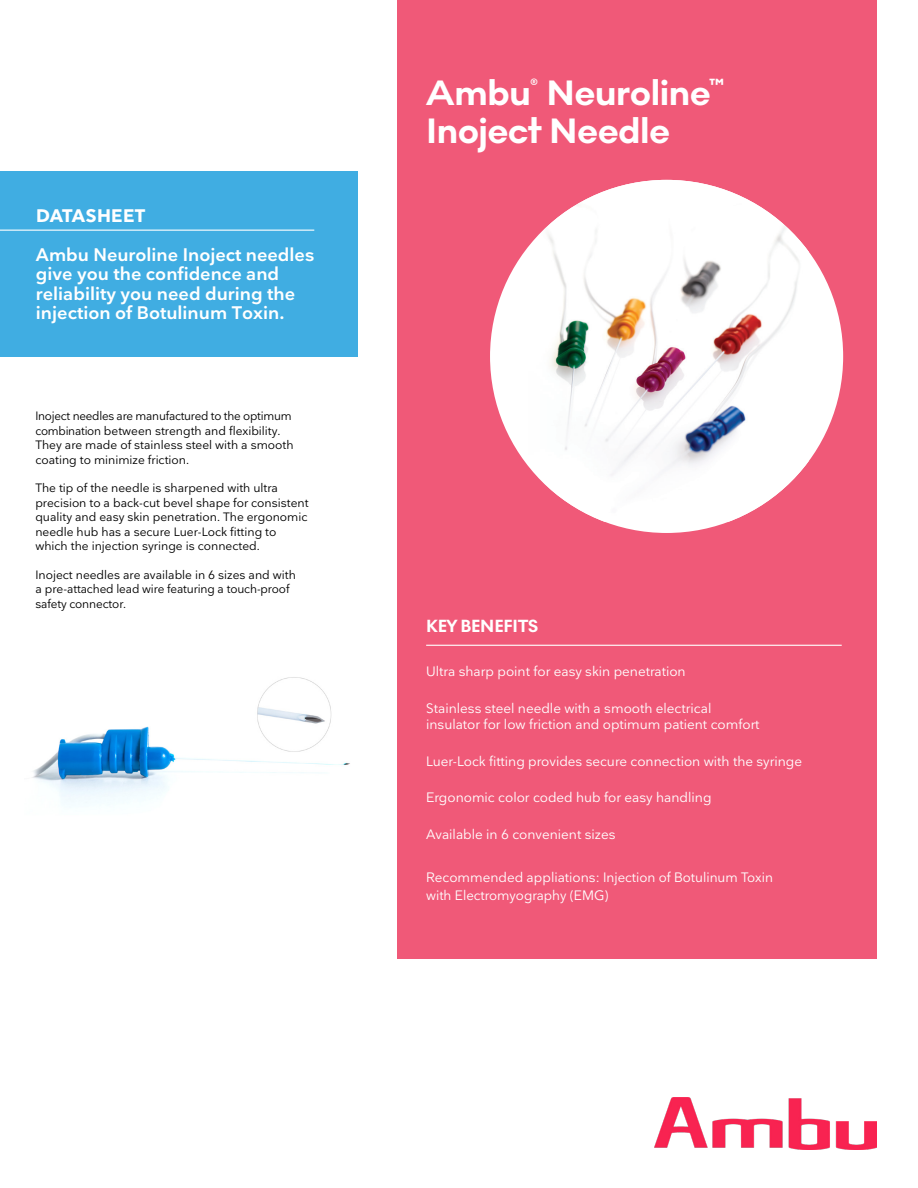
<style>
.page{position:relative;width:918px;height:1188px;background:#fff}
.page>*{position:absolute;margin:0;border:0;box-sizing:border-box;transform-origin:0 0}
.Headline{font:700 36px/37.5px "Noir No 1";letter-spacing:-.01em;color:#fff}
.Manchet{font:600 18px/19.5px "Nationale";color:#fff}
.t1{font:700 18px "Noir No 1";letter-spacing:-.01em;color:#fff}
.DATASHEET__Blue_box{font:700 18px "Nationale";letter-spacing:.015em;color:#fff}
.Bullet_text_8_10{font:13.5px/16.2px "Nationale";color:#fff}
.Manchet-2{font:12px/14.4px "Nationale";color:#000}
</style>
<div class="page">
<div style="left:0;top:171px;width:357px;height:185px;background:#40ade2"></div>
<div style="left:397px;top:0;width:479px;height:958px;background:#f05978"></div>
<img style="left:655px;top:1098px;width:222px;height:52px">
<div style="left:490px;top:180px;width:353px;height:353px;background:#fff;border-radius:50%"></div>
<img style="left:528px;top:180px;width:280px;height:342px">
<hr style="left:0;top:230px;width:314px;height:1px;background:#fff">
<hr style="left:426px;top:645px;width:416px;height:1px;background:#fff">
<img style="left:32px;top:677px;width:318px;height:131px">
<p class="DATASHEET__Blue_box" style="left:36px;top:204px;width:111px">DATASHEET</p>
<p class="Manchet" style="left:36px;top:244px;width:280px">Ambu Neuroline Inoject needles give you the confidence and reliability you need during the injection of Botulinum Toxin.</p>
<p class="Manchet-2" style="left:35px;top:409px;width:260px">Inoject needles are manufactured to the optimum combination between strength and flexibility.<br>They are made of stainless steel with a smooth coating to minimize friction.</p>
<p class="Manchet-2" style="left:35px;top:481px;width:275px">The tip of the needle is sharpened with ultra precision to a back-cut bevel shape for consistent quality and easy skin penetration. The ergonomic needle hub has a secure Luer-Lock fitting to which the injection syringe is connected.</p>
<p class="Manchet-2" style="left:35px;top:567px;width:262px">Inoject needles are available in 6 sizes and with a pre-attached lead wire featuring a touch-proof safety connector.</p>
<p class="Headline" style="left:426px;top:74px;width:300px">Ambu<sup>®</sup> Neuroline<sup>™<br></sup>Inoject Needle</p>
<p class="t1" style="left:426px;top:612px;width:114px">KEY BENEFITS</p>
<p class="Bullet_text_8_10" style="left:426px;top:663px;width:261px">Ultra sharp point for easy skin penetration</p>
<p class="Bullet_text_8_10" style="left:426px;top:700px;width:335px">Stainless steel needle with a smooth electrical insulator for low friction and optimum patient comfort</p>
<p class="Bullet_text_8_10" style="left:426px;top:752px;width:377px">Luer-Lock fitting provides secure connection with the syringe</p>
<p class="Bullet_text_8_10" style="left:426px;top:789px;width:287px">Ergonomic color coded hub for easy handling</p>
<p class="Bullet_text_8_10" style="left:426px;top:826px;width:191px">Available in 6 convenient sizes</p>
<p class="Bullet_text_8_10" style="left:426px;top:868px;width:348px;line-height:18px">Recommended appliations: Injection of Botulinum Toxin with Electromyography (EMG)</p>
</div>
